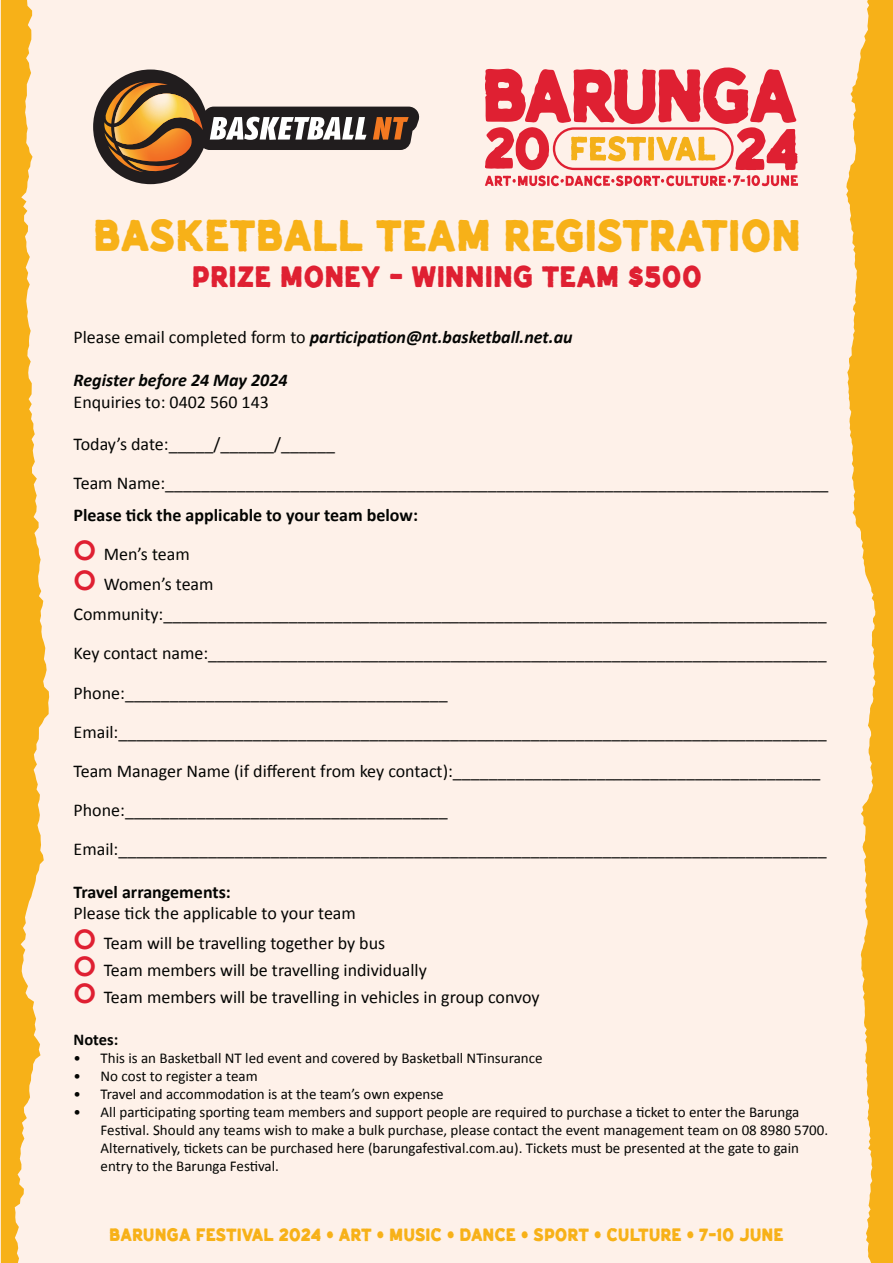
<style>
.page{position:relative;width:893px;height:1263px;background:#fff}
.page>*{position:absolute;margin:0;border:0;box-sizing:border-box;transform-origin:0 0}
.t1{font:44.55px "Cralter Sans Rough";color:#f7b118}
.t2{font:30px "Cralter Sans Rough";color:#df2032}
.t3{font:18px/39px "Calibri";color:#040503}
.t4{font:italic 700 18px "Calibri";color:#040503}
.t5{font:700 18px/39px "Calibri";color:#040503}
.t6{font:18px "Cralter Sans Rough";color:#f7b118}
.t7{font:700 16.5px "Calibri";color:#040503}
.t8{font:15px/18px "Calibri";color:#040503}
.s1{font-weight:400;font-style:normal}
.s2{font-family:"Century Gothic Pro";font-size:27px;color:#df2032}
.s3{font-weight:400}
.s4{font-family:"Century Gothic Pro";font-weight:700;font-size:27px;color:#df2032}
</style>
<div class="page">
<div style="left:1px;top:0;width:892px;height:1263px;background:#fef1e9"></div>
<svg style="left:846px;top:0;width:47px;height:1263px;fill:#f7b118"></svg>
<svg style="left:1px;top:0;width:48px;height:1263px;fill:#f7b118"></svg>
<svg style="left:485px;top:67px;width:313px;height:119px"></svg>
<svg style="left:93px;top:70px;width:327px;height:114px"></svg>
<h1 class="t1" style="left:93px;top:201px;width:709px">BASKETBALL TEAM REGISTRATION</h1>
<h2 class="t2" style="left:192px;top:253px;width:512px">PRIZE MONEY – WINNING TEAM $500</h2>
<p class="t4" style="left:74px;top:326px;width:501px"><span class="s1">Please email completed form to</span> participation@nt.basketball.net.au</p>
<p class="t4" style="left:74px;top:369px;width:216px">Register before 24 May 2024</p>
<p class="t3" style="left:74px;top:381px;width:197px">Enquiries to: 0402 560 143</p>
<p class="t3" style="left:74px;top:424px;width:756px">Today’s date:_____/______/______<br>Team Name:__________________________________________________________________________</p>
<p class="t5" style="left:74px;top:495px;width:346px">Please tick the applicable to your team below:<br><span class="s2">O</span> <span class="s3">Men’s team</span></p>
<p class="t3" style="left:74px;top:569px;width:755px;line-height:30px"><span class="s4">O</span> Women’s team<br>Community:__________________________________________________________________________</p>
<p class="t3" style="left:74px;top:633px;width:755px">Key contact name:_____________________________________________________________________ Phone:____________________________________ Email:_______________________________________________________________________________ Team Manager Name (if different from key contact):_________________________________________ Phone:____________________________________ Email:_______________________________________________________________________________</p>
<p class="t5" style="left:74px;top:872px;width:159px">Travel arrangements:</p>
<p class="t3" style="left:74px;top:897px;width:313px;line-height:30px">Please tick the applicable to your team<br><span class="s4">O</span> Team will be travelling together by bus</p>
<p class="t3" style="left:74px;top:956px;width:468px;line-height:27px"><span class="s4">O</span> Team members will be travelling individually<br><span class="s4">O</span> Team members will be travelling in vehicles in group convoy</p>
<p class="t7" style="left:74px;top:1027px;width:46px">Notes:</p>
<p class="t8" style="left:74px;top:1048px;width:470px">• This is an Basketball NT led event and covered by Basketball NTinsurance</p>
<p class="t8" style="left:74px;top:1066px;width:186px">• No cost to register a team</p>
<p class="t8" style="left:74px;top:1084px;width:372px">• Travel and accommodation is at the team’s own expense</p>
<p class="t8" style="left:101px;top:1102px;width:729px;text-indent:-27px">• All participating sporting team members and support people are required to purchase a ticket to enter the Barunga Festival. Should any teams wish to make a bulk purchase, please contact the event management team on 08 8980 5700.<br>Alternatively, tickets can be purchased here (barungafestival.com.au). Tickets must be presented at the gate to gain entry to the Barunga Festival.</p>
<p class="t6" style="left:109px;top:1221px;width:676px">BARUNGA FESTIVAL 2024 • ART • MUSIC • DANCE • SPORT • CULTURE • 7-10 JUNE</p>
</div>
